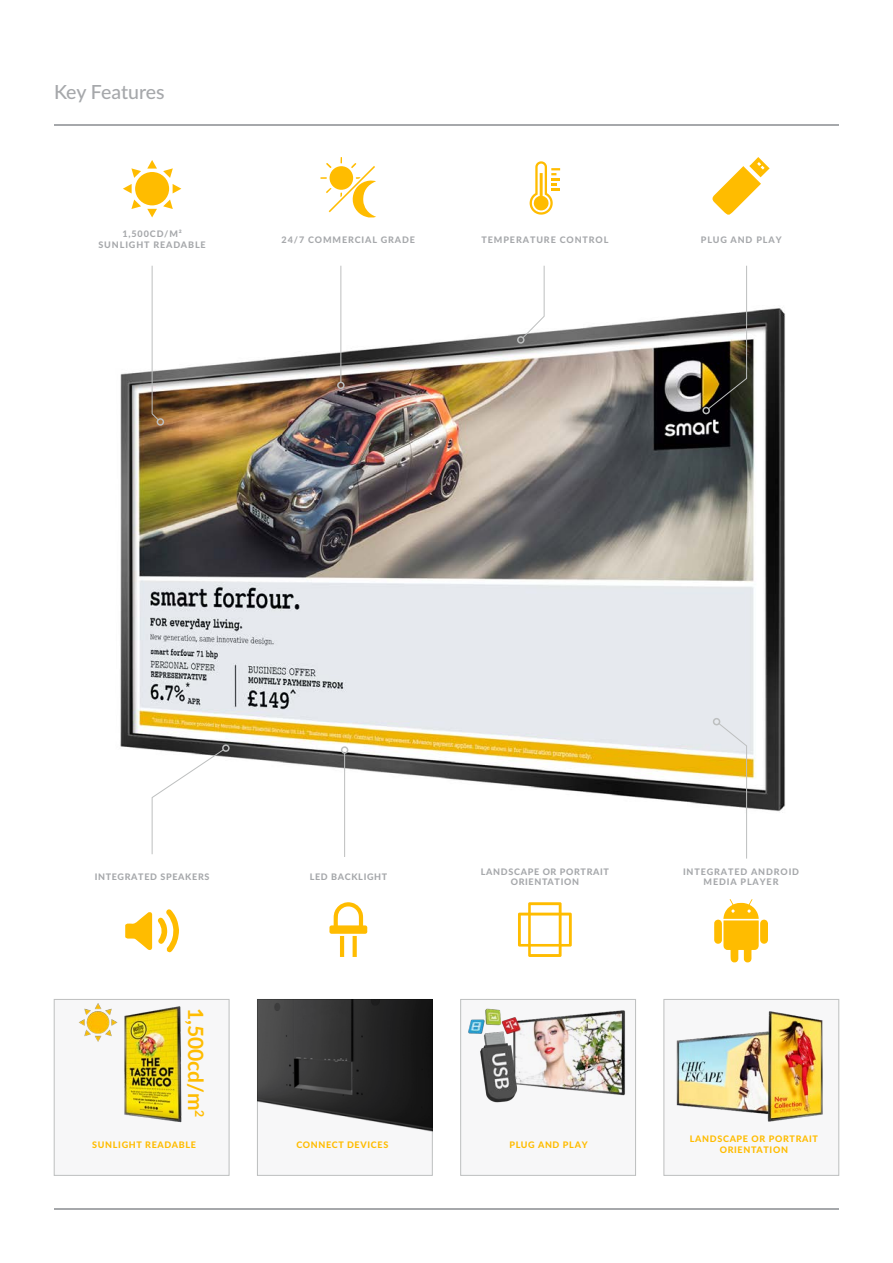
<style>
.page{position:relative;width:893px;height:1263px;background:#fff}
.page>*{position:absolute;margin:0;border:0;box-sizing:border-box;transform-origin:0 0}
.t1{font:700 21px "Lato";color:#ffbc00}
.t2{font:500 19.5px "Lato";color:#a6a8ab}
.t3{font:800 9px "Lato";letter-spacing:.1em;color:#a6a8ab}
.t4{font:800 9px/10.8px "Lato";letter-spacing:.075em;color:#ffbc00;text-align:center}
.t5{font:800 9px/10.8px "Lato";letter-spacing:.075em;color:#a6a8ab;text-align:center}
</style>
<div class="page">
<hr style="left:54px;top:1208px;width:785px;height:1px;background:#a6a8ab">
<hr style="left:54px;top:124px;width:785px;height:2px;background:#a6a8ab">
<img style="left:120px;top:285px;width:665px;height:569px">
<svg style="left:152px;top:265px;width:7px;height:155px"></svg>
<div style="left:157px;top:418px;width:7px;height:8px;border:2px solid #bdbfbf;border-radius:50%"></div>
<hr style="left:341px;top:266px;width:1px;height:116px;background:#bdbfbf">
<div style="left:337px;top:382px;width:8px;height:7px;border:2px solid #bdbfbf;border-radius:50%"></div>
<svg style="left:522px;top:266px;width:22px;height:72px"></svg>
<div style="left:517px;top:336px;width:8px;height:8px;border:2px solid #bdbfbf;border-radius:50%"></div>
<svg style="left:708px;top:265px;width:39px;height:144px"></svg>
<div style="left:702px;top:407px;width:8px;height:7px;border:2px solid #bdbfbf;border-radius:50%"></div>
<svg style="left:718px;top:723px;width:29px;height:136px"></svg>
<div style="left:713px;top:718px;width:7px;height:7px;border:2px solid #bdbfbf;border-radius:50%"></div>
<svg style="left:518px;top:902px;width:54px;height:55px"></svg>
<svg style="left:329px;top:902px;width:38px;height:55px"></svg>
<hr style="left:344px;top:753px;width:1px;height:104px;background:#bdbfbf">
<div style="left:341px;top:746px;width:7px;height:8px;border:2px solid #bdbfbf;border-radius:50%"></div>
<img style="left:663px;top:999px;width:176px;height:177px">
<svg style="left:54px;top:999px;width:175px;height:177px"></svg>
<svg style="left:460px;top:999px;width:176px;height:177px"></svg>
<img style="left:461px;top:1000px;width:174px;height:124px">
<img style="left:70px;top:1000px;width:126px;height:124px">
<svg style="left:257px;top:999px;width:176px;height:177px"></svg>
<img style="left:257px;top:1000px;width:175px;height:157px">
<svg style="left:320px;top:177px;width:7px;height:2px"></svg>
<svg style="left:329px;top:166px;width:46px;height:46px"></svg>
<svg style="left:326px;top:188px;width:6px;height:5px"></svg>
<svg style="left:351px;top:163px;width:5px;height:5px"></svg>
<svg style="left:326px;top:163px;width:5px;height:5px"></svg>
<svg style="left:340px;top:192px;width:3px;height:5px"></svg>
<svg style="left:352px;top:177px;width:24px;height:40px"></svg>
<svg style="left:714px;top:899px;width:54px;height:64px"></svg>
<svg style="left:123px;top:160px;width:58px;height:57px"></svg>
<svg style="left:712px;top:157px;width:58px;height:58px"></svg>
<svg style="left:530px;top:161px;width:30px;height:54px"></svg>
<svg style="left:125px;top:909px;width:54px;height:43px"></svg>
<svg style="left:152px;top:749px;width:72px;height:105px"></svg>
<div style="left:222px;top:744px;width:8px;height:8px;border:2px solid #bdbfbf;border-radius:50%"></div>
<p class="t2" style="left:54px;top:77px;width:112px">Key Features</p>
<p class="t3" style="left:122px;top:227px;width:61px">1,500CD/M²</p>
<p class="t3" style="left:98px;top:238px;width:109px">SUNLIGHT READABLE</p>
<p class="t3" style="left:282px;top:233px;width:135px">24/7 COMMERCIAL GRADE</p>
<p class="t3" style="left:482px;top:233px;width:128px">TEMPERATURE CONTROL</p>
<p class="t3" style="left:701px;top:233px;width:82px">PLUG AND PLAY</p>
<p class="t5" style="left:95px;top:871px;width:116px">INTEGRATED SPEAKERS</p>
<p class="t5" style="left:310px;top:871px;width:79px">LED BACKLIGHT</p>
<p class="t1" style="left:211px;top:1008px;width:111px;rotate:90deg">1,500cd/m<sup>2</sup></p>
<p class="t5" style="left:481px;top:865px;width:130px">LANDSCAPE OR PORTRAIT<br>ORIENTATION</p>
<p class="t3" style="left:683px;top:865px;width:118px">INTEGRATED ANDROID</p>
<p class="t3" style="left:704px;top:875px;width:76px">MEDIA PLAYER</p>
<p class="t4" style="left:92px;top:1138px;width:105px">SUNLIGHT READABLE</p>
<p class="t4" style="left:296px;top:1138px;width:93px">CONNECT DEVICES</p>
<p class="t4" style="left:509px;top:1138px;width:80px">PLUG AND PLAY</p>
<p class="t4" style="left:690px;top:1133px;width:130px">LANDSCAPE OR PORTRAIT<br>ORIENTATION</p>
</div>
